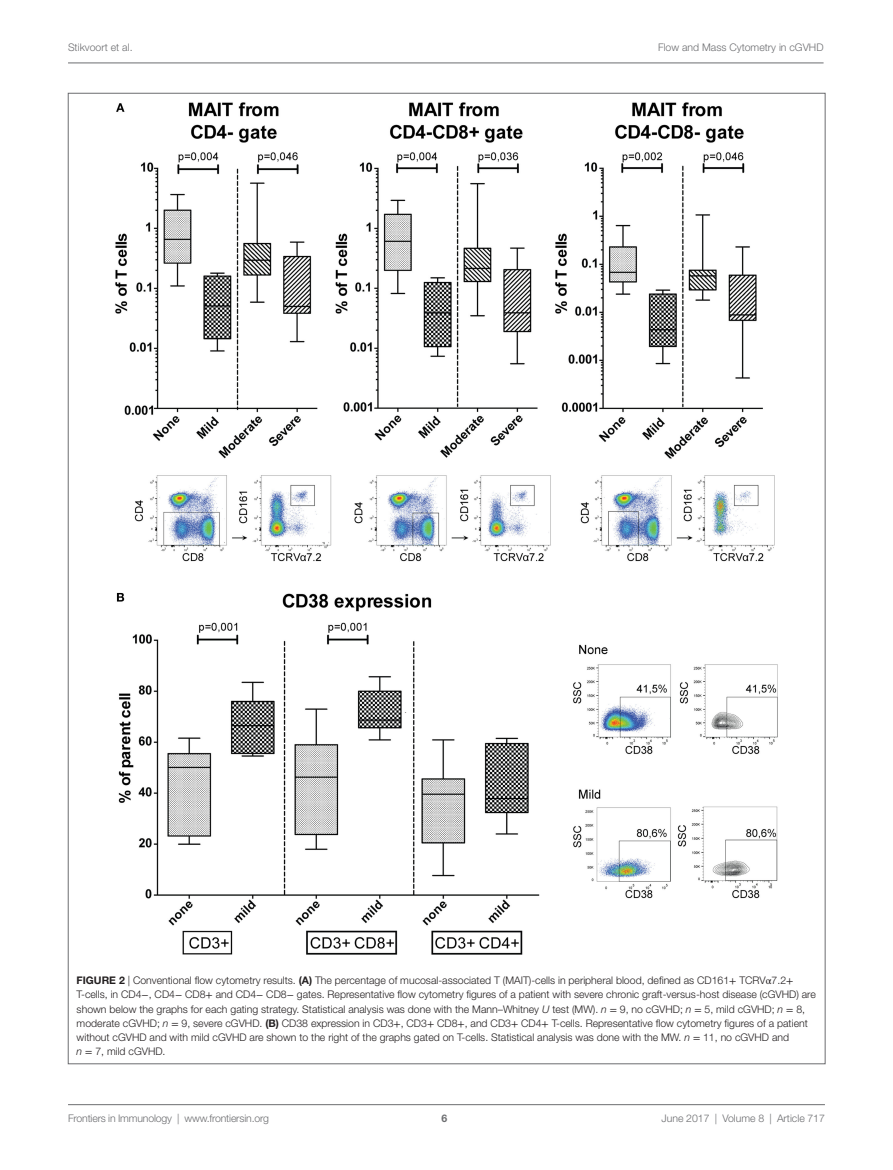
<style>
.page{position:relative;width:893px;height:1170px;background:#fff}
.page>*{position:absolute;margin:0;border:0;box-sizing:border-box;transform-origin:0 0}
.t1{font:300 10.5px/14.2px "Helvetica Neue LT Std";color:#231f20}
.t2{font:300 10.5px "Helvetica Neue LT Std";color:#6c6d70}
.t3{font:700 10.5px "Helvetica Neue LT Std";color:#6c6d70}
.s1{font-weight:700}
.s2{font-family:"STIX General";font-weight:400}
.s3{font-style:italic}
</style>
<div class="page">
<img style="left:115px;top:102px;width:663px;height:851px">
<hr style="left:68px;top:63px;width:756px;height:1px;background:#6c6d70">
<hr style="left:68px;top:1104px;width:757px;height:1px;background:#6c6d70">
<p class="t2" style="left:68px;top:41px;width:66px">Stikvoort et al.</p>
<p class="t2" style="left:658px;top:41px;width:167px">Flow and Mass Cytometry in cGVHD</p>
<p class="t1" style="left:77px;top:972px;width:741px"><span class="s1">FIG URE 2</span> | Conventional flow cytometry results. <span class="s1">(A)</span> The percentage of mucosal-associated T (MAIT)-cells in peripheral blood, defined as CD161<span class="s2">+</span> TCRV<span class="s2">α</span>7.2<span class="s2">+ </span>T-cells, in CD4<span class="s2">−</span>, CD4<span class="s2">−</span> CD8<span class="s2">+</span> and CD4<span class="s2">−</span> CD8<span class="s2">−</span> gates. Representative flow cytometry figures of a patient with severe chronic graft-versus-host disease (cGVHD) are shown below the graphs for each gating strategy. Statistical analysis was done with the Mann–Whitney <span class="s3">U</span> test (MW). <span class="s3">n</span> <span class="s2">=</span> 9, no cGVHD; <span class="s3">n</span> <span class="s2">=</span> 5, mild cGVHD; <span class="s3">n</span> <span class="s2">=</span> 8, moderate cGVHD; <span class="s3">n</span> <span class="s2">=</span> 9, severe cGVHD. <span class="s1">(B)</span> CD38 expression in CD3<span class="s2">+</span>, CD3<span class="s2">+</span> CD8<span class="s2">+</span>, and CD3<span class="s2">+</span> CD4<span class="s2">+</span> T-cells. Representative flow cytometry figures of a patient without cGVHD and with mild cGVHD are shown to the right of the graphs gated on T-cells. Statistical analysis was done with the MW. <span class="s3">n</span> <span class="s2">=</span> 11, no cGVHD and<br><span class="s3">n</span> <span class="s2">=</span> 7, mild cGVHD.</p>
<p class="t2" style="left:68px;top:1111px;width:203px">Frontiers in Immunology | www.frontiersin.org</p>
<p class="t2" style="left:662px;top:1111px;width:165px">June 2017 | Volume 8 | Article 717</p>
<p class="t3" style="left:441px;top:1111px;width:7px">6</p>
</div>
